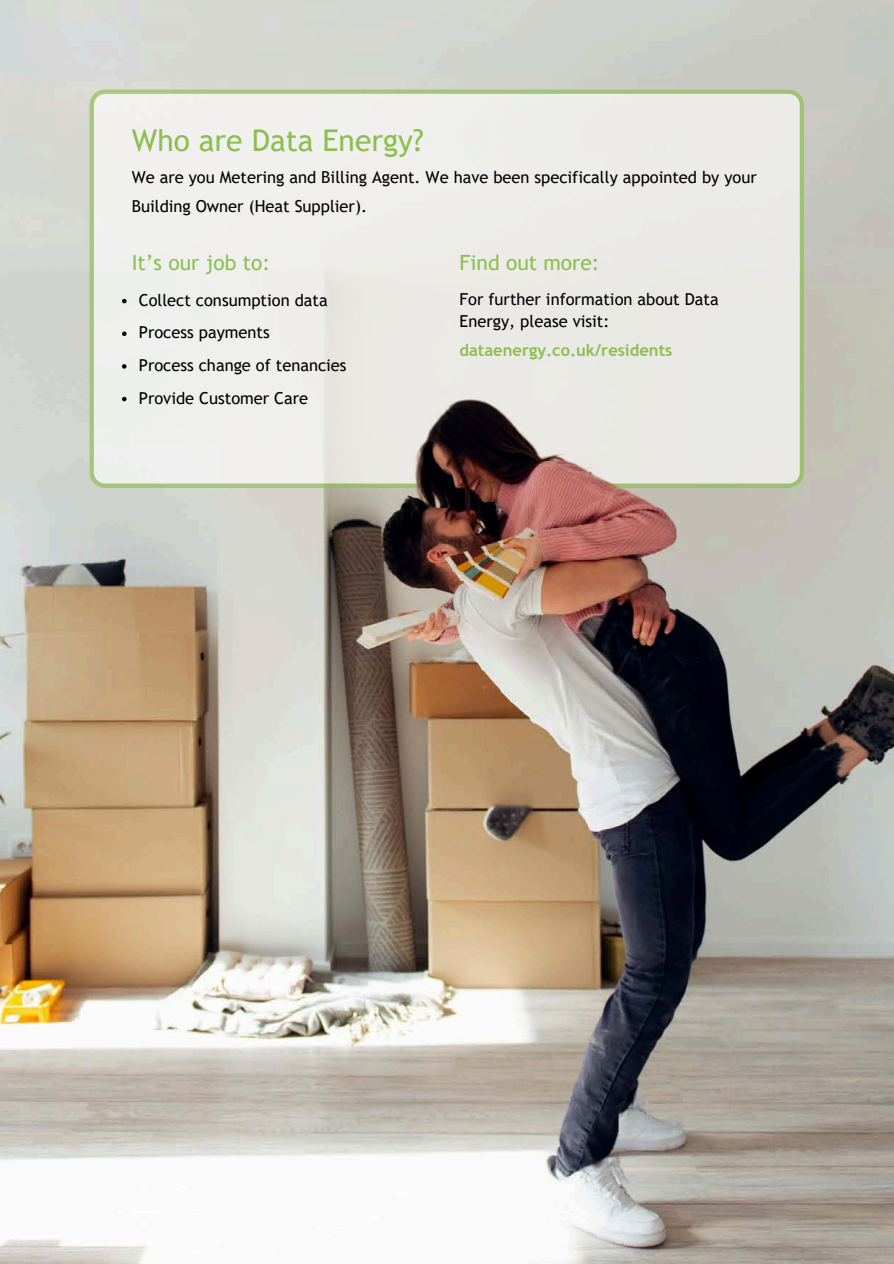
<style>
.page{position:relative;width:894px;height:1264px;background:#fff}
.page>*{position:absolute;margin:0;border:0;box-sizing:border-box;transform-origin:0 0}
.t1{font:30px "Trebuchet MS";color:#8bbf4d}
.t2{font:21px "Trebuchet MS";color:#8bbf4d}
.t3{font:16.5px/32.7px "Trebuchet MS";color:#000}
.t4{font:700 16.5px "Trebuchet MS";color:#8bbf4d}
</style>
<div class="page">
<img style="left:0;top:0;width:893px;height:1262px">
<div style="left:89px;top:89px;width:715px;height:399px;background:#ededeb"></div>
<svg style="left:122px;top:299px;width:4px;height:4px"></svg>
<svg style="left:122px;top:331px;width:4px;height:5px"></svg>
<svg style="left:122px;top:364px;width:4px;height:4px"></svg>
<svg style="left:122px;top:397px;width:4px;height:4px"></svg>
<img style="left:364px;top:390px;width:529px;height:872px">
<h1 class="t1" style="left:132px;top:121px;width:293px">Who are Data Energy?</h1>
<p class="t3" style="left:132px;top:163px;width:626px;line-height:28.2px">We are you Metering and Billing Agent. We have been specifically appointed by your<br>Building Owner (Heat Supplier).</p>
<p class="t2" style="left:132px;top:249px;width:140px">It’s our job to:</p>
<p class="t3" style="left:139px;top:283px;width:209px">Collect consumption data<br>Process payments<br>Process change of tenancies<br>Provide Customer Care</p>
<p class="t3" style="left:459px;top:288px;width:260px;line-height:22.5px">For further information about Data<br>Energy, please visit:</p>
<p class="t2" style="left:459px;top:249px;width:141px">Find out more:</p>
<p class="t4" style="left:459px;top:340px;width:214px">dataenergy.co.uk/residents</p>
</div>
